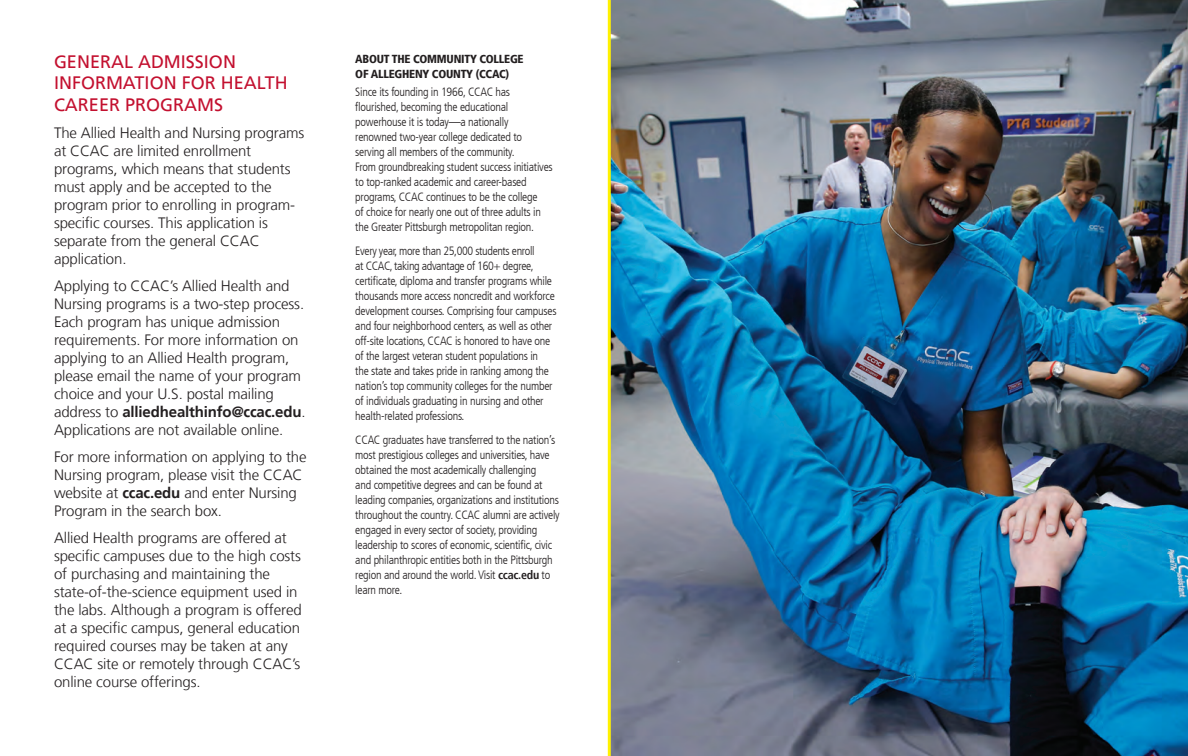
<style>
.page{position:relative;width:1188px;height:756px;background:#fff}
.page>*{position:absolute;margin:0;border:0;box-sizing:border-box;transform-origin:0 0}
.t1{font:18px/21.6px "Frutiger LT";color:#c3102f}
.t2{font:300 15px/18px "Frutiger LT";letter-spacing:-.01em;color:#231f20}
.t3{font:300 condensed 12px/15px "Frutiger LT";letter-spacing:-.02em;color:#231f20}
.t4{font:900 condensed 11.7px "Frutiger LT";letter-spacing:-.02em;color:#231f20}
.s1{font-weight:700}
</style>
<div class="page">
<img style="left:611px;top:0;width:577px;height:756px">
<hr style="left:608px;top:0;width:3px;height:756px;background:#fff101">
<p class="t1" style="left:54px;top:51px;width:235px">GENERAL ADMISSION<br>INFORMATION FOR HEALTH<br>CAREER PROGRAMS</p>
<p class="t2" style="left:54px;top:124px;width:252px">The Allied Health and Nursing programs at CCAC are limited enrollment programs, which means that students must apply and be accepted to the program prior to enrolling in program&shy;specific courses. This application is separate from the general CCAC application.</p>
<p class="t2" style="left:54px;top:277px;width:253px">Applying to CCAC’s Allied Health and Nursing programs is a two-step process.<br>Each program has unique admission requirements. For more information on applying to an Allied Health program, please email the name of your program choice and your U.S. postal mailing address to <span class="s1">alliedhealthinfo@ccac.edu</span>.<br>Applications are not available online.</p>
<p class="t2" style="left:54px;top:448px;width:254px">For more information on applying to the Nursing program, please visit the CCAC website at <span class="s1">ccac.edu</span> and enter Nursing Program in the search box.</p>
<p class="t2" style="left:54px;top:529px;width:249px">Allied Health programs are offered at specific campuses due to the high costs of purchasing and maintaining the state-of-the-science equipment used in the labs. Although a program is offered at a specific campus, general education required courses may be taken at any CCAC site or remotely through CCAC’s online course offerings.</p>
<p class="t4" style="left:355px;top:52px;width:170px">ABOUT THE COMMUNITY COLLEGE</p>
<p class="t4" style="left:355px;top:67px;width:155px">OF ALLEGHENY COUNTY (CCAC)</p>
<p class="t3" style="left:355px;top:84px;width:156px">Since its founding in 1966, CCAC has</p>
<p class="t3" style="left:355px;top:99px;width:155px">flourished, becoming the educational powerhouse it is today—a nationally</p>
<p class="t3" style="left:355px;top:129px;width:168px">renowned two-year college dedicated to</p>
<p class="t3" style="left:355px;top:144px;width:161px">serving all members of the community.</p>
<p class="t3" style="left:355px;top:159px;width:199px">From groundbreaking student success initiatives to top-ranked academic and career-based programs, CCAC continues to be the college</p>
<p class="t3" style="left:355px;top:204px;width:187px">of choice for nearly one out of three adults in</p>
<p class="t3" style="left:355px;top:219px;width:180px">the Greater Pittsburgh metropolitan region.</p>
<p class="t3" style="left:355px;top:243px;width:203px">Every year, more than 25,000 students enroll<br>at CCAC, taking advantage of 160+ degree, certificate, diploma and transfer programs while thousands more access noncredit and workforce development courses. Comprising four campuses and four neighborhood centers, as well as other off-site locations, CCAC is honored to have one of the largest veteran student populations in<br>the state and takes pride in ranking among the nation’s top community colleges for the number of individuals graduating in nursing and other health-related professions.</p>
<p class="t3" style="left:355px;top:432px;width:206px">CCAC graduates have transferred to the nation’s most prestigious colleges and universities, have obtained the most academically challenging<br>and competitive degrees and can be found at leading companies, organizations and institutions throughout the country. CCAC alumni are actively engaged in every sector of society, providing leadership to scores of economic, scientific, civic and philanthropic entities both in the Pittsburgh region and around the world. Visit <span class="s1">ccac.edu</span> to learn more.</p>
</div>
